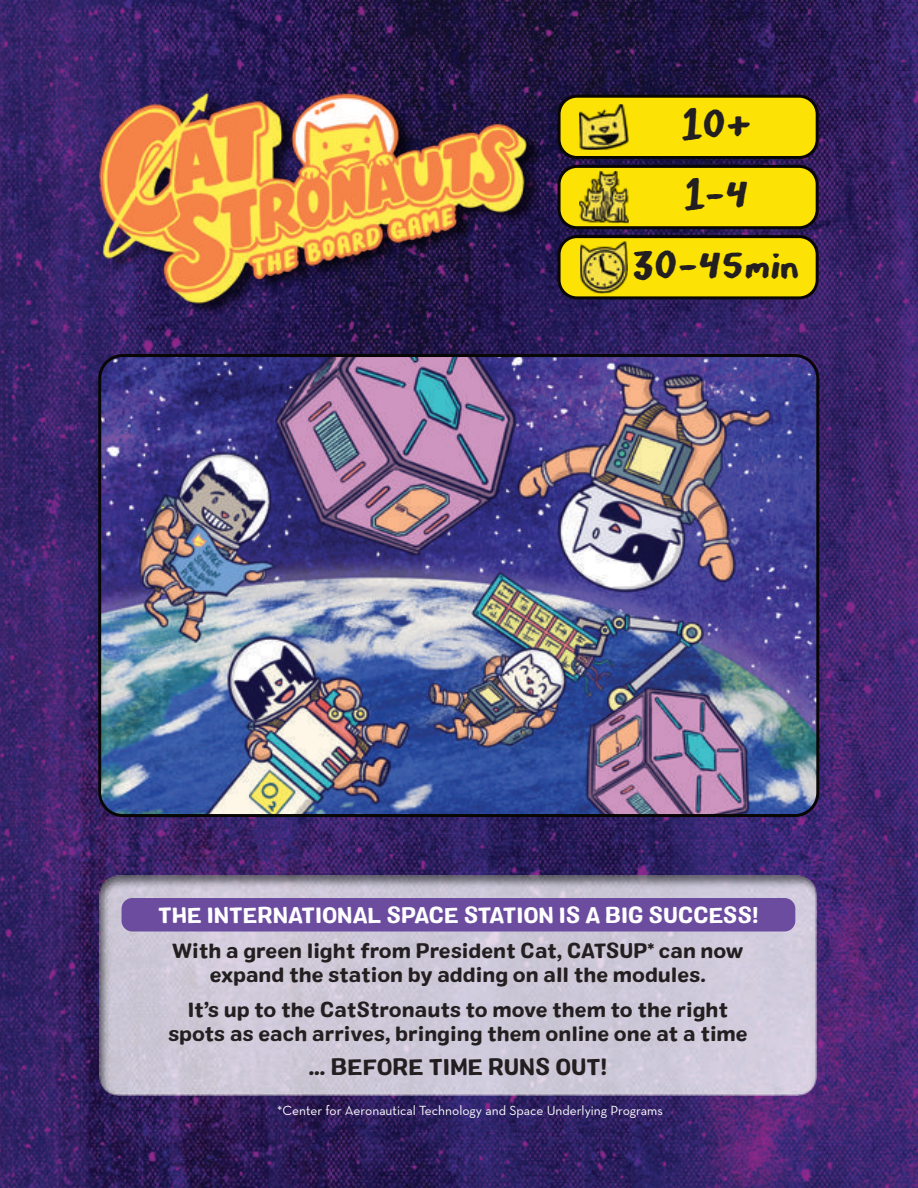
<style>
.page{position:relative;width:918px;height:1188px;background:#fff}
.page>*{position:absolute;margin:0;border:0;box-sizing:border-box;transform-origin:0 0}
.t1{font:700 36px/70.2px "Brockington";letter-spacing:-.015em;color:#231f20;text-align:center}
.t2{font:22.5px "Colby St Bld";color:#231f20}
.t3{font:21.75px "Colby St Bld";color:#fff}
.t4{font:20.25px/24px "Colby St Bld";color:#231f20;text-align:center}
.t5{font:13.5px "Neutra Text";color:#fff}
</style>
<div class="page">
<img style="left:0;top:0;width:918px;height:1188px">
<img style="left:100px;top:91px;width:445px;height:227px">
<svg style="left:556px;top:96px;width:264px;height:64px;background:#d7c108"></svg>
<svg style="left:556px;top:166px;width:264px;height:65px;background:#d4bd0a"></svg>
<svg style="left:556px;top:237px;width:264px;height:64px;background:#d7c10a"></svg>
<img style="left:579px;top:104px;width:50px;height:46px">
<img style="left:580px;top:241px;width:48px;height:53px">
<img style="left:579px;top:171px;width:50px;height:52px">
<img style="left:100px;top:876px;width:716px;height:219px">
<div style="left:122px;top:898px;width:673px;height:34px;background:#6b4c9f"></div>
<img style="left:97px;top:356px;width:724px;height:463px">
<h1 class="t1" style="left:632px;top:91px;width:169px">10+<br>1-4<br>30-45min</h1>
<p class="t3" style="left:158px;top:901px;width:602px">THE INTERNATIONAL SPACE STATION IS A BIG SUCCESS!</p>
<p class="t4" style="left:172px;top:939px;width:573px">With a green light from President Cat, CATSUP* can now expand the station by adding on all the modules.</p>
<p class="t4" style="left:168px;top:997px;width:581px">It’s up to the CatStronauts to move them to the right spots as each arrives, bringing them online one at a time</p>
<p class="t2" style="left:308px;top:1053px;width:300px">… BEFORE TIME RUNS OUT!</p>
<p class="t5" style="left:277px;top:1102px;width:387px">*Center for Aeronautical Technology and Space Underlying Programs</p>
</div>
